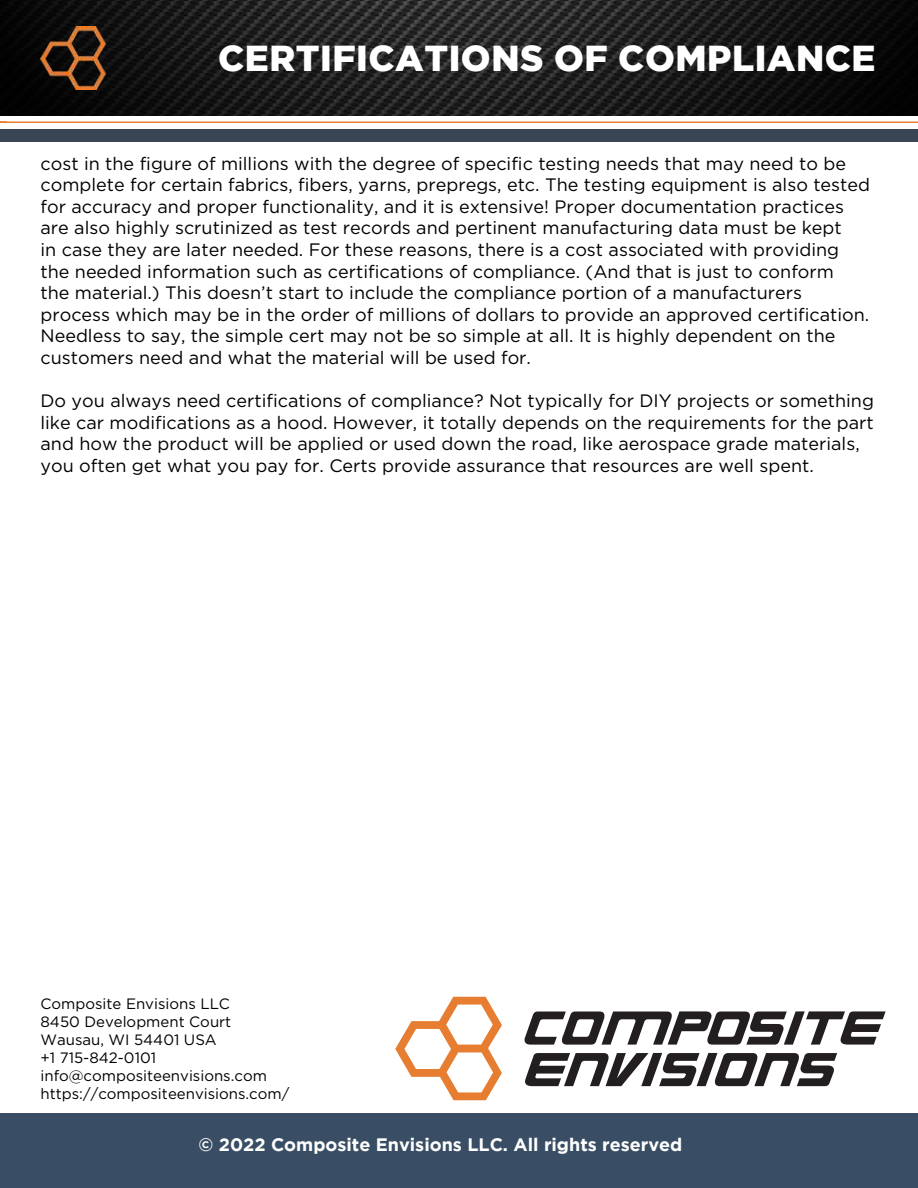
<style>
.page{position:relative;width:918px;height:1188px;background:#fff}
.page>*{position:absolute;margin:0;border:0;box-sizing:border-box;transform-origin:0 0}
.t1{font:900 36px "Gotham";letter-spacing:.015em;color:#fff}
.t2{font:18px/21.6px "Gotham";color:#000}
.t3{font:700 18px "Gotham";color:#fff}
.t4{font:15px/18px "Gotham";color:#000}
</style>
<div class="page">
<img style="left:0;top:0;width:918px;height:115px">
<svg style="left:395px;top:997px;width:107px;height:103px"></svg>
<svg style="left:525px;top:1053px;width:312px;height:33px"></svg>
<svg style="left:525px;top:1011px;width:361px;height:34px"></svg>
<hr style="left:0;top:121px;width:918px;height:2px;background:#e97d2e">
<div style="left:0;top:129px;width:918px;height:13px;background:#394555"></div>
<div style="left:0;top:1114px;width:918px;height:74px;background:#394e64"></div>
<img style="left:40px;top:26px;width:67px;height:63px">
<h1 class="t1" style="left:218px;top:38px;width:659px">CERTIFICATIONS OF COMPLIANCE</h1>
<p class="t2" style="left:40px;top:153px;width:831px">cost in the figure of millions with the degree of specific testing needs that may need to be complete for certain fabrics, fibers, yarns, prepregs, etc. The testing equipment is also tested for accuracy and proper functionality, and it is extensive! Proper documentation practices are also highly scrutinized as test records and pertinent manufacturing data must be kept<br>in case they are later needed. For these reasons, there is a cost associated with providing the needed information such as certifications of compliance. (And that is just to conform<br>the material.) This doesn’t start to include the compliance portion of a manufacturers process which may be in the order of millions of dollars to provide an approved certification.<br>Needless to say, the simple cert may not be so simple at all. It is highly dependent on the customers need and what the material will be used for.</p>
<p class="t2" style="left:40px;top:391px;width:835px">Do you always need certifications of compliance? Not typically for DIY projects or something like car modifications as a hood. However, it totally depends on the requirements for the part and how the product will be applied or used down the road, like aerospace grade materials, you often get what you pay for. Certs provide assurance that resources are well spent.</p>
<p class="t4" style="left:40px;top:995px;width:250px">Composite Envisions LLC<br>8450 Development Court<br>Wausau, WI 54401 USA<br>+1 715-842-0101 info@compositeenvisions.com https://compositeenvisions.com/</p>
<p class="t3" style="left:198px;top:1138px;width:485px">© 2022 Composite Envisions LLC. All rights reserved</p>
</div>
